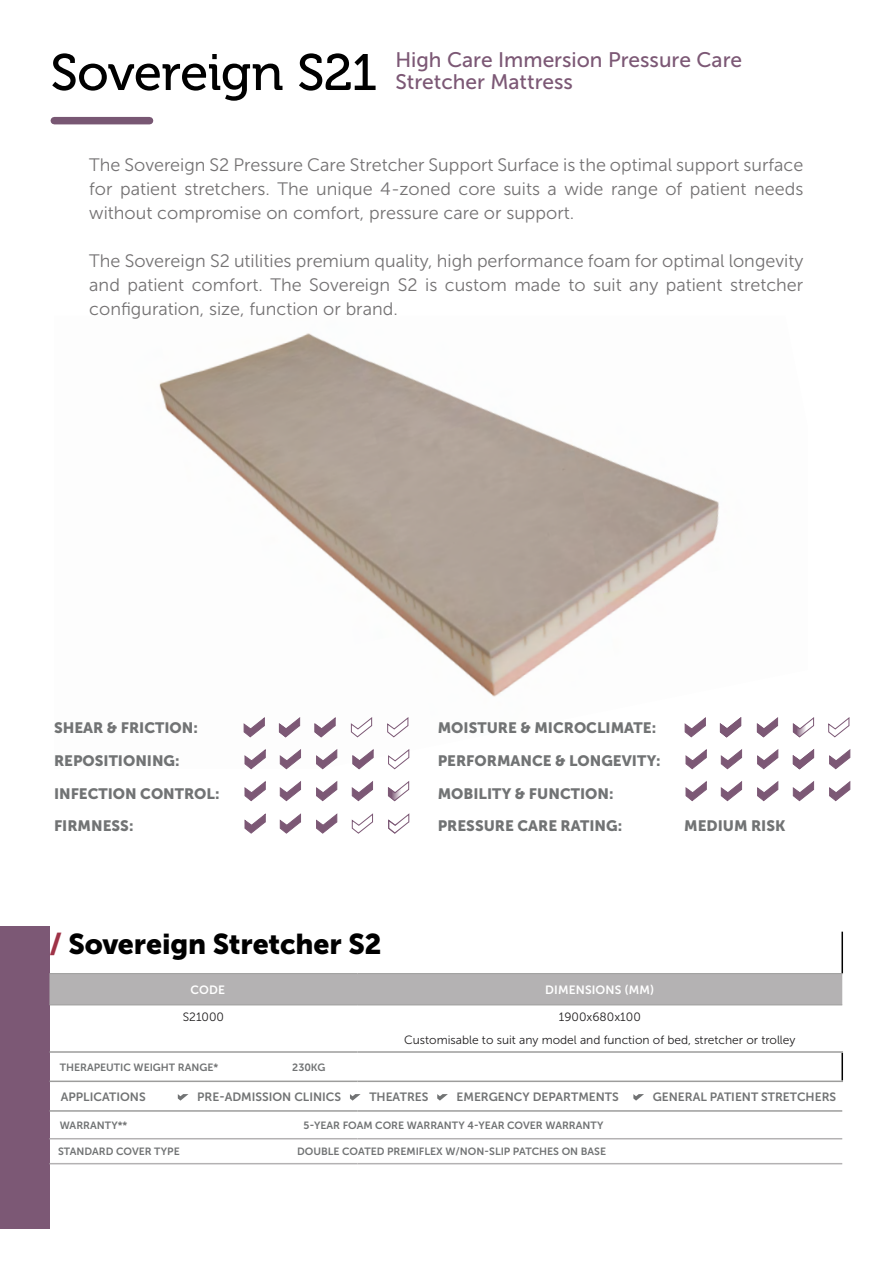
<style>
.page{position:relative;width:893px;height:1263px;background:#fff}
.page>*{position:absolute;margin:0;border:0;box-sizing:border-box;transform-origin:0 0}
.t1{font:51px "Museo 500";letter-spacing:-.015em;color:#000}
.t2{font:28.5px "Museo Sans 900";letter-spacing:-.005em;color:#000}
.t3{font:21px/22.5px "Museo Sans 500";color:#7c5875}
.t4{font:18px/24px "Museo Sans 300";color:#747273;text-align:justify}
.t5{font:15px/32.5px "Museo Sans 900";color:#717374}
.t6{font:12px "Museo Sans 700";color:#717374}
.t7{font:12px/23.1px "Museo Sans 300";color:#211f20;text-align:center}
.t8{font:12px "Museo Sans 700";letter-spacing:.01em;color:#fff}
.t9{font:10.5px "Museo Sans 700";color:#717374}
.s1{color:#9f3347}
</style>
<div class="page">
<img style="left:159px;top:333px;width:634px;height:431px">
<svg style="left:352px;top:748px;width:22px;height:22px"></svg>
<svg style="left:244px;top:781px;width:22px;height:20px"></svg>
<svg style="left:244px;top:748px;width:22px;height:22px"></svg>
<svg style="left:280px;top:781px;width:21px;height:20px"></svg>
<svg style="left:316px;top:781px;width:22px;height:20px"></svg>
<svg style="left:352px;top:781px;width:21px;height:20px"></svg>
<svg style="left:280px;top:748px;width:22px;height:22px"></svg>
<svg style="left:316px;top:748px;width:22px;height:22px"></svg>
<svg style="left:388px;top:748px;width:22px;height:22px"></svg>
<svg style="left:279px;top:716px;width:22px;height:22px"></svg>
<svg style="left:314px;top:716px;width:22px;height:22px"></svg>
<svg style="left:243px;top:716px;width:22px;height:22px"></svg>
<svg style="left:351px;top:716px;width:22px;height:22px"></svg>
<svg style="left:387px;top:716px;width:22px;height:22px"></svg>
<svg style="left:244px;top:813px;width:22px;height:21px"></svg>
<svg style="left:280px;top:813px;width:21px;height:21px"></svg>
<svg style="left:388px;top:813px;width:22px;height:21px"></svg>
<svg style="left:316px;top:813px;width:22px;height:21px"></svg>
<svg style="left:352px;top:813px;width:21px;height:21px"></svg>
<svg style="left:685px;top:781px;width:22px;height:20px"></svg>
<svg style="left:757px;top:716px;width:22px;height:22px"></svg>
<svg style="left:685px;top:748px;width:22px;height:22px"></svg>
<svg style="left:721px;top:781px;width:22px;height:20px"></svg>
<svg style="left:757px;top:781px;width:22px;height:20px"></svg>
<svg style="left:793px;top:781px;width:22px;height:20px"></svg>
<svg style="left:829px;top:781px;width:22px;height:20px"></svg>
<svg style="left:721px;top:748px;width:22px;height:22px"></svg>
<svg style="left:757px;top:748px;width:22px;height:22px"></svg>
<svg style="left:829px;top:749px;width:22px;height:21px"></svg>
<svg style="left:684px;top:716px;width:22px;height:22px"></svg>
<svg style="left:828px;top:717px;width:22px;height:21px"></svg>
<svg style="left:720px;top:716px;width:22px;height:22px"></svg>
<svg style="left:793px;top:749px;width:22px;height:21px"></svg>
<div style="left:54px;top:117px;width:96px;height:7px;background:#785773"></div>
<div style="left:0;top:927px;width:50px;height:302px;background:#7c5875"></div>
<div style="left:50px;top:974px;width:792px;height:31px;background:#b4b2b3"></div>
<hr style="left:841px;top:932px;width:2px;height:41px;background:#000">
<hr style="left:841px;top:1053px;width:2px;height:27px;background:#000">
<hr style="left:50px;top:973px;width:307px;height:1px;background:#9d9d9c">
<hr style="left:357px;top:973px;width:486px;height:1px;background:#9d9d9c">
<hr style="left:50px;top:1005px;width:307px;height:1px;background:#9d9d9c">
<hr style="left:357px;top:1005px;width:485px;height:1px;background:#9d9d9c">
<hr style="left:50px;top:1138px;width:307px;height:1px;background:#b4b2b3">
<hr style="left:357px;top:1138px;width:485px;height:1px;background:#b4b2b3">
<hr style="left:50px;top:1163px;width:307px;height:1px;background:#b4b2b3">
<hr style="left:357px;top:1163px;width:485px;height:1px;background:#b4b2b3">
<hr style="left:50px;top:1051px;width:307px;height:2px;background:#9d9d9c">
<hr style="left:357px;top:1051px;width:486px;height:2px;background:#9d9d9c">
<hr style="left:50px;top:1080px;width:307px;height:2px;background:#9d9d9c">
<hr style="left:357px;top:1080px;width:486px;height:2px;background:#9d9d9c">
<hr style="left:50px;top:1110px;width:307px;height:2px;background:#9d9d9c">
<hr style="left:357px;top:1110px;width:485px;height:2px;background:#9d9d9c">
<svg style="left:178px;top:1094px;width:10px;height:6px"></svg>
<svg style="left:350px;top:1094px;width:11px;height:6px"></svg>
<svg style="left:437px;top:1094px;width:11px;height:6px"></svg>
<svg style="left:633px;top:1094px;width:11px;height:6px"></svg>
<svg style="left:793px;top:717px;width:22px;height:21px"></svg>
<svg style="left:388px;top:781px;width:22px;height:20px"></svg>
<h1 class="t1" style="left:51px;top:45px;width:328px">Sovereign S21</h1>
<p class="t3" style="left:395px;top:49px;width:348px">High Care Immersion Pressure Care<br>Stretcher Mattress</p>
<p class="t4" style="left:89px;top:153px;width:716px">The Sovereign S2 Pressure Care Stretcher Support Surface is the optimal support surface for patient stretchers. The unique 4-zoned core suits a wide range of patient needs without compromise on comfort, pressure care or support.</p>
<p class="t4" style="left:89px;top:249px;width:715px">The Sovereign S2 utilities premium quality, high performance foam for optimal longevity and patient comfort. The Sovereign S2 is custom made to suit any patient stretcher configuration, size, function or brand.</p>
<p class="t5" style="left:54px;top:712px;width:167px">SHEAR &amp; FRICTION:<br>REPOSITIONING:<br>INFECTION CONTROL:<br>FIRMNESS:</p>
<p class="t5" style="left:438px;top:712px;width:224px">MOISTURE &amp; MICROCLIMATE:<br>PERFORMANCE &amp; LONGEVITY:<br>MOBILITY &amp; FUNCTION:<br>PRESSURE CARE RATING:</p>
<p class="t5" style="left:684px;top:809px;width:103px">MEDIUM RISK</p>
<h2 class="t2" style="left:50px;top:928px;width:334px"><span class="s1">/</span> Sovereign Stretcher S2</h2>
<p class="t8" style="left:190px;top:983px;width:36px">CODE</p>
<p class="t8" style="left:545px;top:983px;width:111px">DIMENSIONS (MM)</p>
<p class="t7" style="left:183px;top:1005px;width:43px">S21000</p>
<p class="t7" style="left:404px;top:1005px;width:393px">1900x680x100<br>Customisable to suit any model and function of bed, stretcher or trolley</p>
<p class="t9" style="left:60px;top:1061px;width:160px">THERAPEUTIC WEIGHT RANGE*</p>
<p class="t9" style="left:292px;top:1061px;width:35px">230KG</p>
<p class="t6" style="left:61px;top:1090px;width:86px">APPLICATIONS</p>
<p class="t6" style="left:197px;top:1090px;width:145px">PRE-ADMISSION CLINICS</p>
<p class="t6" style="left:369px;top:1090px;width:61px">THEATRES</p>
<p class="t6" style="left:457px;top:1090px;width:164px">EMERGENCY DEPARTMENTS</p>
<p class="t6" style="left:653px;top:1090px;width:185px">GENERAL PATIENT STRETCHERS</p>
<p class="t9" style="left:60px;top:1119px;width:69px">WARRANTY**</p>
<p class="t9" style="left:304px;top:1119px;width:301px">5-YEAR FOAM CORE WARRANTY 4-YEAR COVER WARRANTY</p>
<p class="t9" style="left:58px;top:1146px;width:123px">STANDARD COVER TYPE</p>
<p class="t9" style="left:297px;top:1146px;width:310px">DOUBLE COATED PREMIFLEX W/NON-SLIP PATCHES ON BASE</p>
</div>
